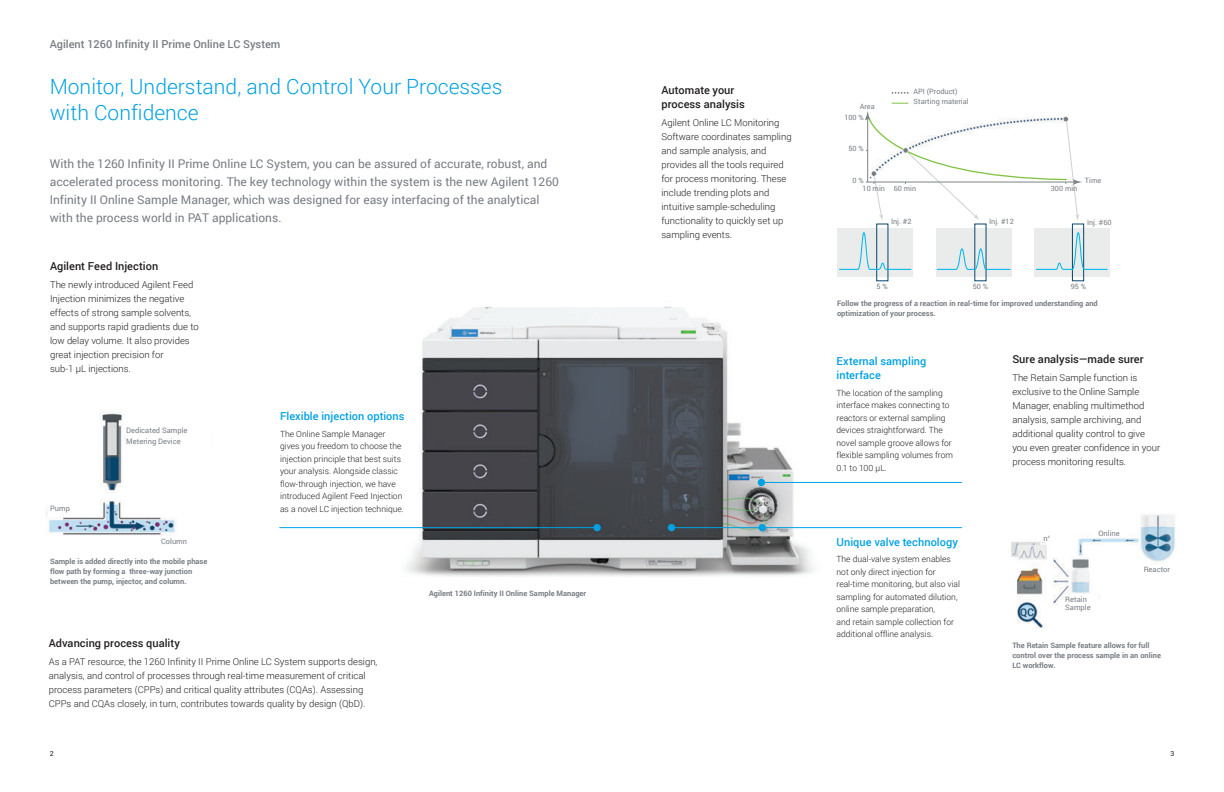
<style>
.page{position:relative;width:1224px;height:792px;background:#fff}
.page>*{position:absolute;margin:0;border:0;box-sizing:border-box;transform-origin:0 0}
.t1{font:300 21px/26px "Roboto";color:#00a1e3}
.t2{font:12px/18px "Roboto";color:#787d83}
.t3{font:500 11px/14px "Roboto";letter-spacing:.005em;color:#231f20}
.t4{font:500 11px/14px "Roboto";letter-spacing:.005em;color:#00a1e3}
.t5{font:500 11px "Roboto";color:#787d83}
.t6{font:300 9.5px/14px "Roboto";color:#231f20}
.t7{font:300 8.5px/12.5px "Roboto";color:#231f20}
.t8{font:700 7.5px/10px "Roboto";color:#787d83}
.t9{font:7.5px/11px "Roboto";color:#787d83}
.t10{font:7.3px/10.3px "Roboto";color:#787d83}
.t11{font:7px "Roboto";color:#231f20}
</style>
<div class="page">
<img style="left:341px;top:306px;width:536px;height:271px">
<hr style="left:279px;top:527px;width:318px;height:1px;background:#00a1e3">
<div style="left:593px;top:524px;width:8px;height:7px;background:#00a1e3;border-radius:50%"></div>
<hr style="left:761px;top:482px;width:201px;height:1px;background:#00a1e3">
<div style="left:758px;top:479px;width:7px;height:7px;background:#00a1e3;border-radius:50%"></div>
<hr style="left:672px;top:527px;width:290px;height:1px;background:#00a1e3">
<div style="left:668px;top:524px;width:7px;height:7px;background:#00a1e3;border-radius:50%"></div>
<div style="left:758px;top:524px;width:8px;height:7px;background:#00a1e3;border-radius:50%"></div>
<img style="left:45px;top:413px;width:130px;height:128px">
<div style="left:126px;top:425px;width:86px;height:38px;background:#fff"></div>
<div style="left:161px;top:536px;width:43px;height:12px;background:#fff"></div>
<div style="left:48px;top:503px;width:46px;height:13px;background:#fff"></div>
<img style="left:1011px;top:515px;width:164px;height:114px">
<div style="left:1092px;top:526px;width:34px;height:11px;background:#fff"></div>
<div style="left:1042px;top:532px;width:10px;height:10px;background:#fff"></div>
<div style="left:1139px;top:564px;width:36px;height:10px;background:#fff"></div>
<div style="left:1065px;top:594px;width:32px;height:22px;background:#fff"></div>
<img style="left:837px;top:102px;width:248px;height:208px">
<svg style="left:865px;top:111px;width:217px;height:110px"></svg>
<svg style="left:891px;top:92px;width:18px;height:2px"></svg>
<div style="left:838px;top:228px;width:75px;height:49px;background:#eaeceb"></div>
<div style="left:876px;top:224px;width:12px;height:57px;border:1px solid #05466c"></div>
<svg style="left:839px;top:232px;width:73px;height:38px"></svg>
<div style="left:936px;top:228px;width:75px;height:49px;background:#eaeceb"></div>
<svg style="left:936px;top:248px;width:75px;height:22px"></svg>
<div style="left:1034px;top:228px;width:76px;height:49px;background:#eaeceb"></div>
<div style="left:1072px;top:224px;width:12px;height:57px;border:1px solid #05466c"></div>
<svg style="left:1036px;top:232px;width:72px;height:38px"></svg>
<svg style="left:892px;top:103px;width:16px;height:1px"></svg>
<p class="t5" style="left:50px;top:36px;width:232px">Agilent 1260 Infinity II Prime Online LC System</p>
<h1 class="t1" style="left:50px;top:73px;width:454px">Monitor, Understand, and Control Your Processes with Confidence</h1>
<p class="t2" style="left:50px;top:154px;width:511px">With the 1260 Infinity II Prime Online LC System, you can be assured of accurate, robust, and accelerated process monitoring. The key technology within the system is the new Agilent 1260<br>Infinity II Online Sample Manager, which was designed for easy interfacing of the analytical with the process world in PAT applications.</p>
<p class="t3" style="left:50px;top:259px;width:110px">Agilent Feed Injection</p>
<p class="t6" style="left:50px;top:277px;width:150px">The newly introduced Agilent Feed<br>Injection minimizes the negative effects of strong sample solvents, and supports rapid gradients due to low delay volume. It also provides great injection precision for<br>sub-1 µL injections.</p>
<p class="t9" style="left:50px;top:502px;width:21px">Pump</p>
<p class="t9" style="left:126px;top:425px;width:63px">Dedicated Sample<br>Metering Device</p>
<p class="t9" style="left:161px;top:535px;width:27px">Column</p>
<p class="t8" style="left:50px;top:557px;width:159px">Sample is added directly into the mobile phase flow path by forming a three-way junction between the pump, injector, and column.</p>
<p class="t4" style="left:280px;top:409px;width:126px">Flexible injection options</p>
<p class="t7" style="left:280px;top:427px;width:125px">The Online Sample Manager gives you freedom to choose the injection principle that best suits your analysis. Alongside classic flow-through injection, we have introduced Agilent Feed Injection as a novel LC injection technique.</p>
<p class="t3" style="left:49px;top:635px;width:133px">Advancing process quality</p>
<p class="t6" style="left:49px;top:654px;width:330px">As a PAT resource, the 1260 Infinity II Prime Online LC System supports design, analysis, and control of processes through real-time measurement of critical process parameters (CPPs) and critical quality attributes (CQAs). Assessing CPPs and CQAs closely, in turn, contributes towards quality by design (QbD).</p>
<p class="t8" style="left:429px;top:588px;width:159px">Agilent 1260 Infinity II Online Sample Manager</p>
<p class="t3" style="left:661px;top:83px;width:85px">Automate your process analysis</p>
<p class="t6" style="left:661px;top:116px;width:132px">Agilent Online LC Monitoring<br>Software coordinates sampling and sample analysis, and provides all the tools required for process monitoring. These include trending plots and intuitive sample-scheduling functionality to quickly set up sampling events.</p>
<p class="t10" style="left:860px;top:101px;width:16px">Area</p>
<p class="t10" style="left:844px;top:112px;width:21px">100 %</p>
<p class="t10" style="left:848px;top:143px;width:17px">50 %</p>
<p class="t10" style="left:853px;top:175px;width:13px">0 %</p>
<p class="t10" style="left:914px;top:86px;width:56px">API (Product)<br>Starting material</p>
<p class="t10" style="left:863px;top:183px;width:55px">10 min 60 min</p>
<p class="t10" style="left:1051px;top:183px;width:28px">300 min</p>
<p class="t10" style="left:1085px;top:175px;width:18px">Time</p>
<p class="t10" style="left:891px;top:216px;width:22px">Inj. #2</p>
<p class="t10" style="left:989px;top:216px;width:26px">Inj. #12</p>
<p class="t10" style="left:1087px;top:216px;width:26px">Inj. #60</p>
<p class="t10" style="left:877px;top:281px;width:13px">5 %</p>
<p class="t10" style="left:973px;top:281px;width:17px">50 %</p>
<p class="t10" style="left:1071px;top:281px;width:17px">95 %</p>
<p class="t8" style="left:837px;top:298px;width:262px">Follow the progress of a reaction in real-time for improved understanding and optimization of your process.</p>
<p class="t4" style="left:837px;top:354px;width:91px">External sampling interface</p>
<p class="t7" style="left:837px;top:386px;width:118px">The location of the sampling interface makes connecting to reactors or external sampling devices straightforward. The novel sample groove allows for flexible sampling volumes from<br>0.1 to 100 μL.</p>
<p class="t4" style="left:837px;top:535px;width:123px">Unique valve technology</p>
<p class="t7" style="left:837px;top:553px;width:125px">The dual-valve system enables not only direct injection for real‑time monitoring, but also vial sampling for automated dilution, online sample preparation,<br>and retain sample collection for additional offline analysis.</p>
<p class="t3" style="left:1012px;top:351px;width:133px">Sure analysis—made surer</p>
<p class="t6" style="left:1012px;top:370px;width:149px">The Retain Sample function is exclusive to the Online Sample<br>Manager, enabling multimethod analysis, sample archiving, and additional quality control to give you even greater confidence in your process monitoring results.</p>
<p class="t9" style="left:1044px;top:532px;width:8px">n<sup>x</sup></p>
<p class="t9" style="left:1098px;top:527px;width:23px">Online</p>
<p class="t9" style="left:1144px;top:563px;width:28px">Reactor</p>
<p class="t9" style="left:1065px;top:595px;width:27px;line-height:8px">Retain<br>Sample</p>
<p class="t8" style="left:1012px;top:640px;width:150px">The Retain Sample feature allows for full control over the process sample in an online<br>LC workflow.</p>
<p class="t11" style="left:50px;top:749px;width:5px">2</p>
<p class="t11" style="left:1171px;top:749px;width:5px">3</p>
</div>
